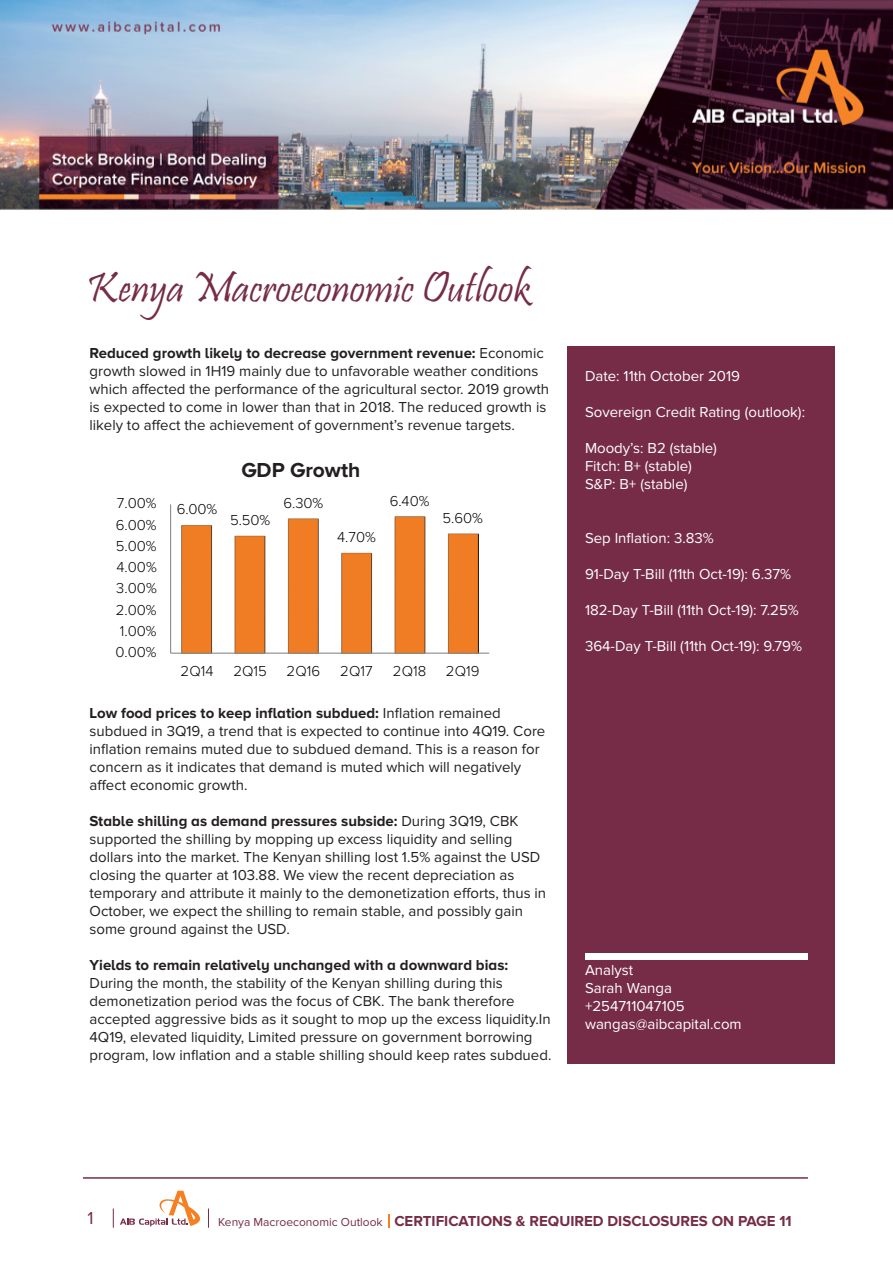
<style>
.page{position:relative;width:893px;height:1263px;background:#fff}
.page>*{position:absolute;margin:0;border:0;box-sizing:border-box;transform-origin:0 0}
.t1{font:43.5px "Pristina";color:#762c47}
.t2{font:700 27px "Calibri";color:#000}
.Tabs{font:700 21px "Proxima Nova A";color:#231f20}
.t3{font:18px "Proxima Nova";color:#762c47}
.Tabs-2{font:15px "Proxima Nova";color:#231f20}
.SideBar{font:15px "Proxima Nova";color:#fff}
.Tabs-3{font:700 15px "Proxima Nova A";color:#231f20}
.t4{font:300 15px "Proxima Nova A";letter-spacing:.005em;color:#000}
.Tabs-4{font:700 15px "Proxima Nova";color:#762c47}
.t5{font:700 13.5px "Proxima Nova";color:#762c47}
.s1{font-family:"Proxima Nova";font-weight:400}
.s2{font-weight:400;font-size:12px}
</style>
<div class="page">
<hr style="left:83px;top:1177px;width:725px;height:2px;background:#762c47">
<svg style="left:113px;top:1208px;width:1px;height:20px"></svg>
<svg style="left:120px;top:1191px;width:89px;height:37px"></svg>
<div style="left:567px;top:346px;width:268px;height:717px;background:#762c47"></div>
<img style="left:0;top:0;width:893px;height:210px">
<img style="left:181px;top:516px;width:297px;height:137px">
<hr style="left:170px;top:504px;width:1px;height:149px;background:#868686">
<hr style="left:171px;top:653px;width:318px;height:1px;background:#868686">
<div style="left:585px;top:954px;width:222px;height:6px;background:#fff"></div>
<svg style="left:389px;top:1215px;width:1px;height:13px"></svg>
<p class="t1" style="left:87px;top:263px;width:445px">Kenya Macroeconomic Outlook</p>
<p class="Tabs-3" style="left:90px;top:345px;width:456px">Reduced growth likely to decrease government revenue: <span class="s1">Economic</span></p>
<p class="Tabs-2" style="left:90px;top:362px;width:450px">growth slowed in 1H19 mainly due to unfavorable weather conditions</p>
<p class="Tabs-2" style="left:90px;top:380px;width:461px">which affected the performance of the agricultural sector. 2019 growth</p>
<p class="Tabs-2" style="left:90px;top:398px;width:458px">is expected to come in lower than that in 2018. The reduced growth is</p>
<p class="Tabs-2" style="left:90px;top:416px;width:427px">likely to affect the achievement of government’s revenue targets.</p>
<p class="t4" style="left:117px;top:495px;width:41px">7.00%</p>
<p class="t4" style="left:116px;top:516px;width:42px">6.00%</p>
<p class="t4" style="left:116px;top:538px;width:42px">5.00%</p>
<p class="t4" style="left:116px;top:559px;width:42px">4.00%</p>
<p class="t4" style="left:116px;top:580px;width:42px">3.00%</p>
<p class="t4" style="left:116px;top:601px;width:42px">2.00%</p>
<p class="t4" style="left:120px;top:623px;width:38px">1.00%</p>
<p class="t4" style="left:115px;top:644px;width:43px">0.00%</p>
<p class="t4" style="left:177px;top:501px;width:42px">6.00%</p>
<p class="t2" style="left:236px;top:450px;width:141px">GDP Growth</p>
<p class="Tabs" style="left:241px;top:458px;width:120px">GDP Growth</p>
<p class="t4" style="left:230px;top:512px;width:42px">5.50%</p>
<p class="t4" style="left:283px;top:495px;width:41px">6.30%</p>
<p class="t4" style="left:337px;top:529px;width:40px">4.70%</p>
<p class="t4" style="left:390px;top:493px;width:41px">6.40%</p>
<p class="t4" style="left:442px;top:510px;width:42px">5.60%</p>
<p class="t4" style="left:181px;top:663px;width:34px">2Q14</p>
<p class="t4" style="left:233px;top:663px;width:35px">2Q15</p>
<p class="t4" style="left:287px;top:663px;width:35px">2Q16</p>
<p class="t4" style="left:340px;top:663px;width:34px">2Q17</p>
<p class="t4" style="left:393px;top:663px;width:35px">2Q18</p>
<p class="t4" style="left:446px;top:663px;width:35px">2Q19</p>
<p class="Tabs-3" style="left:90px;top:705px;width:413px">Low food prices to keep inflation subdued: <span class="s1">Inflation remained</span></p>
<p class="Tabs-2" style="left:90px;top:722px;width:457px">subdued in 3Q19, a trend that is expected to continue into 4Q19. Core</p>
<p class="Tabs-2" style="left:90px;top:740px;width:452px">inflation remains muted due to subdued demand. This is a reason for</p>
<p class="Tabs-2" style="left:90px;top:758px;width:433px">concern as it indicates that demand is muted which will negatively</p>
<p class="Tabs-2" style="left:90px;top:776px;width:159px">affect economic growth.</p>
<p class="Tabs-3" style="left:90px;top:813px;width:430px">Stable shilling as demand pressures subside: <span class="s1">During 3Q19, CBK</span></p>
<p class="Tabs-2" style="left:90px;top:830px;width:424px">supported the shilling by mopping up excess liquidity and selling</p>
<p class="Tabs-2" style="left:90px;top:848px;width:452px">dollars into the market. The Kenyan shilling lost 1.5% against the USD</p>
<p class="Tabs-2" style="left:90px;top:866px;width:426px">closing the quarter at 103.88. We view the recent depreciation as</p>
<p class="Tabs-2" style="left:90px;top:884px;width:458px">temporary and attribute it mainly to the demonetization efforts, thus in</p>
<p class="Tabs-2" style="left:90px;top:902px;width:435px">October, we expect the shilling to remain stable, and possibly gain</p>
<p class="Tabs-2" style="left:90px;top:920px;width:202px">some ground against the USD.</p>
<p class="Tabs-3" style="left:90px;top:957px;width:420px">Yields to remain relatively unchanged with a downward bias:</p>
<p class="Tabs-2" style="left:90px;top:974px;width:415px">During the month, the stability of the Kenyan shilling during this</p>
<p class="Tabs-2" style="left:90px;top:992px;width:427px">demonetization period was the focus of CBK. The bank therefore</p>
<p class="Tabs-2" style="left:90px;top:1010px;width:463px">accepted aggressive bids as it sought to mop up the excess liquidity.In</p>
<p class="Tabs-2" style="left:90px;top:1028px;width:445px">4Q19, elevated liquidity, Limited pressure on government borrowing</p>
<p class="Tabs-2" style="left:90px;top:1046px;width:463px">program, low inflation and a stable shilling should keep rates subdued.</p>
<p class="SideBar" style="left:585px;top:368px;width:157px">Date: 11th October 2019</p>
<p class="SideBar" style="left:585px;top:404px;width:222px">Sovereign Credit Rating (outlook):</p>
<p class="SideBar" style="left:585px;top:440px;width:133px">Moody’s: B2 (stable)</p>
<p class="SideBar" style="left:585px;top:458px;width:109px">Fitch: B+ (stable)</p>
<p class="SideBar" style="left:585px;top:476px;width:104px">S&amp;P: B+ (stable)</p>
<p class="SideBar" style="left:585px;top:530px;width:130px">Sep Inflation: 3.83%</p>
<p class="SideBar" style="left:585px;top:566px;width:208px">91-Day T-Bill (11th Oct-19): 6.37%</p>
<p class="SideBar" style="left:585px;top:602px;width:215px">182-Day T-Bill (11th Oct-19): 7.25%</p>
<p class="SideBar" style="left:585px;top:638px;width:218px">364-Day T-Bill (11th Oct-19): 9.79%</p>
<p class="SideBar" style="left:585px;top:962px;width:50px">Analyst</p>
<p class="SideBar" style="left:585px;top:980px;width:89px">Sarah Wanga</p>
<p class="SideBar" style="left:585px;top:998px;width:101px">+254711047105</p>
<p class="SideBar" style="left:585px;top:1016px;width:158px">wangas@aibcapital.com</p>
<p class="t3" style="left:88px;top:1207px;width:8px">1</p>
<p class="t5" style="left:217px;top:1212px;width:180px">Kenya Banking Sector Report</p>
<p class="Tabs-4" style="left:218px;top:1212px;width:575px"><span class="s2">Kenya Macroeconomic Outlook</span> CERTIFICATIONS &amp; REQUIRED DISCLOSURES ON PAGE 11</p>
</div>
